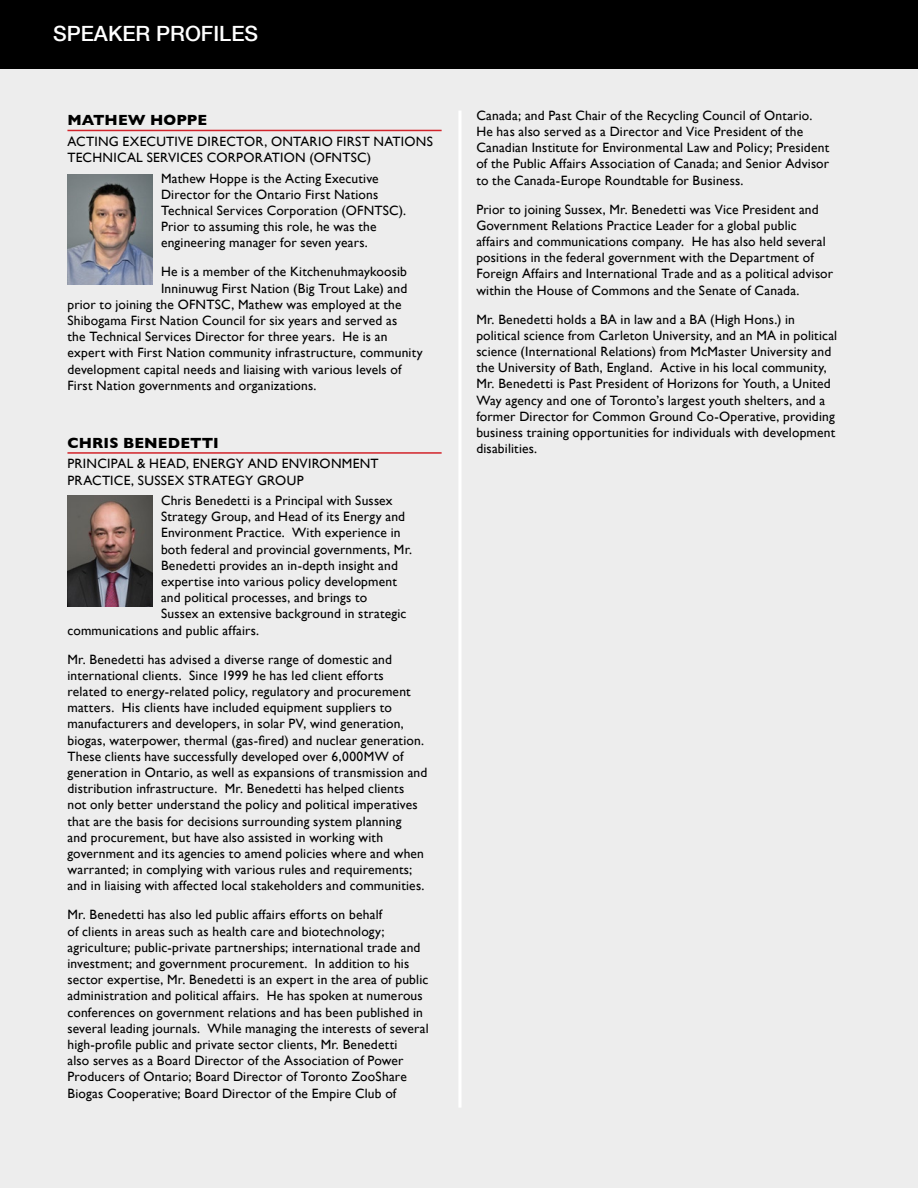
<style>
.page{position:relative;width:918px;height:1188px;background:#ededed}
.page>*{position:absolute;margin:0;border:0;box-sizing:border-box;transform-origin:0 0}
.t1{font:500 21px "Helvetica Neue";color:#fff}
.t2{font:700 15px "Gill Sans";letter-spacing:.005em;color:#000}
.t3{font:13.5px/16.2px "Gill Sans";letter-spacing:.015em;color:#000}
</style>
<div class="page">
<div style="left:0;top:0;width:918px;height:68px;background:#000"></div>
<hr style="left:458px;top:111px;width:4px;height:997px;background:#f7f7f7">
<hr style="left:67px;top:130px;width:375px;height:1px;background:#d2232a">
<hr style="left:67px;top:452px;width:375px;height:2px;background:#d2232a">
<img style="left:67px;top:174px;width:86px;height:111px">
<img style="left:67px;top:495px;width:86px;height:111px">
<h1 class="t1" style="left:53px;top:21px;width:207px">SPEAKER PROFILES</h1>
<p class="t2" style="left:67px;top:112px;width:141px">MATHEW HOPPE</p>
<p class="t3" style="left:67px;top:133px;width:367px">ACTING EXECUTIVE DIRECTOR, ONTARIO FIRST NATIONS<br>TECHNICAL SERVICES CORPORATION (OFNTSC)</p>
<p class="t3" style="left:161px;top:170px;width:247px">Mathew Hoppe is the Acting Executive Director for the Ontario First Nations Technical Services Corporation (OFNTSC).<br>Prior to assuming this role, he was the engineering manager for seven years.</p>
<p class="t3" style="left:161px;top:264px;width:247px">He is a member of the Kitchenuhmaykoosib</p>
<p class="t3" style="left:161px;top:280px;width:248px">Inninuwug First Nation (Big Trout Lake) and</p>
<p class="t3" style="left:67px;top:296px;width:336px">prior to joining the OFNTSC, Mathew was employed at the</p>
<p class="t3" style="left:67px;top:312px;width:331px">Shibogama First Nation Council for six years and served as</p>
<p class="t3" style="left:67px;top:328px;width:322px">the Technical Services Director for three years. He is an</p>
<p class="t3" style="left:67px;top:345px;width:357px">expert with First Nation community infrastructure, community</p>
<p class="t3" style="left:67px;top:361px;width:336px">development capital needs and liaising with various levels of</p>
<p class="t3" style="left:67px;top:377px;width:251px">First Nation governments and organizations.</p>
<p class="t2" style="left:67px;top:434px;width:153px">CHRIS BENEDETTI</p>
<p class="t3" style="left:67px;top:456px;width:313px">PRINCIPAL &amp; HEAD, ENERGY AND ENVIRONMENT<br>PRACTICE, SUSSEX STRATEGY GROUP</p>
<p class="t3" style="left:161px;top:492px;width:233px">Chris Benedetti is a Principal with Sussex</p>
<p class="t3" style="left:161px;top:509px;width:246px">Strategy Group, and Head of its Energy and</p>
<p class="t3" style="left:161px;top:525px;width:241px">Environment Practice. With experience in</p>
<p class="t3" style="left:161px;top:541px;width:253px">both federal and provincial governments, Mr.</p>
<p class="t3" style="left:161px;top:557px;width:238px">Benedetti provides an in-depth insight and</p>
<p class="t3" style="left:161px;top:573px;width:238px">expertise into various policy development</p>
<p class="t3" style="left:161px;top:590px;width:208px">and political processes, and brings to</p>
<p class="t3" style="left:161px;top:606px;width:247px">Sussex an extensive background in strategic</p>
<p class="t3" style="left:67px;top:622px;width:193px">communications and public affairs.</p>
<p class="t3" style="left:67px;top:651px;width:361px">Mr. Benedetti has advised a diverse range of domestic and international clients. Since 1999 he has led client efforts<br>related to energy-related policy, regulatory and procurement matters. His clients have included equipment suppliers to manufacturers and developers, in solar PV, wind generation, biogas, waterpower, thermal (gas-fired) and nuclear generation.<br>These clients have successfully developed over 6,000MW of generation in Ontario, as well as expansions of transmission and distribution infrastructure. Mr. Benedetti has helped clients<br>not only better understand the policy and political imperatives that are the basis for decisions surrounding system planning<br>and procurement, but have also assisted in working with government and its agencies to amend policies where and when warranted; in complying with various rules and requirements; and in liaising with affected local stakeholders and communities.</p>
<p class="t3" style="left:67px;top:907px;width:363px">Mr. Benedetti has also led public affairs efforts on behalf<br>of clients in areas such as health care and biotechnology; agriculture; public-private partnerships; international trade and investment; and government procurement. In addition to his sector expertise, Mr. Benedetti is an expert in the area of public administration and political affairs. He has spoken at numerous conferences on government relations and has been published in several leading journals. While managing the interests of several high-profile public and private sector clients, Mr. Benedetti<br>also serves as a Board Director of the Association of Power Producers of Ontario; Board Director of Toronto ZooShare Biogas Cooperative; Board Director of the Empire Club of</p>
<p class="t3" style="left:476px;top:107px;width:354px">Canada; and Past Chair of the Recycling Council of Ontario.<br>He has also served as a Director and Vice President of the Canadian Institute for Environmental Law and Policy; President of the Public Affairs Association of Canada; and Senior Advisor to the Canada-Europe Roundtable for Business.</p>
<p class="t3" style="left:476px;top:201px;width:358px">Prior to joining Sussex, Mr. Benedetti was Vice President and Government Relations Practice Leader for a global public affairs and communications company. He has also held several positions in the federal government with the Department of Foreign Affairs and International Trade and as a political advisor within the House of Commons and the Senate of Canada.</p>
<p class="t3" style="left:476px;top:311px;width:362px">Mr. Benedetti holds a BA in law and a BA (High Hons.) in political science from Carleton University, and an MA in political science (International Relations) from McMaster University and the University of Bath, England. Active in his local community, Mr. Benedetti is Past President of Horizons for Youth, a United Way agency and one of Toronto’s largest youth shelters, and a former Director for Common Ground Co-Operative, providing business training opportunities for individuals with development disabilities.</p>
</div>
